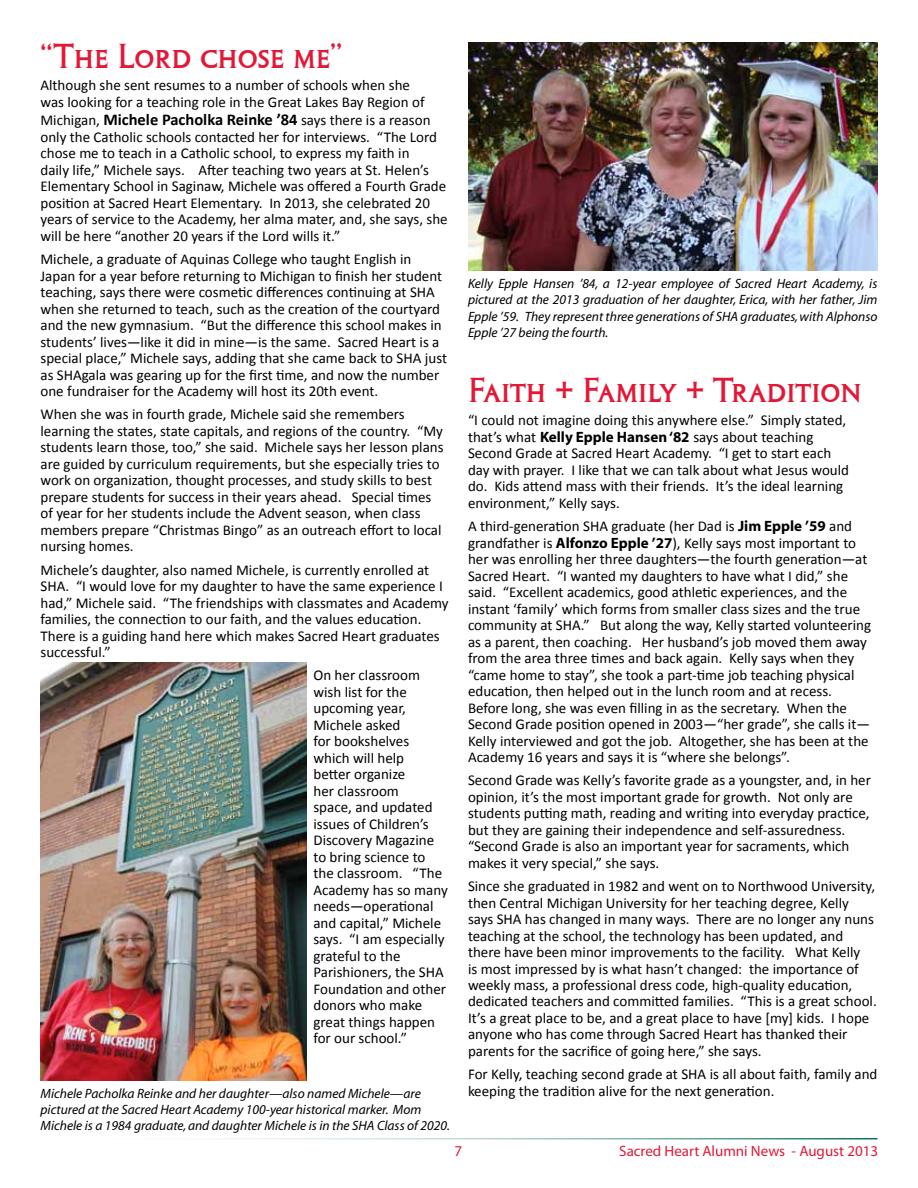
<style>
.page{position:relative;width:918px;height:1188px;background:#fff}
.page>*{position:absolute;margin:0;border:0;box-sizing:border-box;transform-origin:0 0}
.t1{font:36px "Columna Sol SCD";color:#e31837}
.t2{font:15px/16.5px "Calibri";color:#000}
.t3{font:15px "Myriad Pro";color:#e31837}
.t4{font:italic 13.5px/16.2px "Myriad";color:#000;text-align:justify}
.s1{font-weight:700;font-size:16.5px}
.s2{font-family:"Myriad";font-weight:700}
</style>
<div class="page">
<img style="left:468px;top:42px;width:410px;height:228px">
<img style="left:41px;top:663px;width:266px;height:417px">
<h1 class="t1" style="left:40px;top:36px;width:303px">“The Lord chose me”</h1>
<p class="t2" style="left:40px;top:76px;width:386px">Although she sent resumes to a number of schools when she was looking for a teaching role in the Great Lakes Bay Region of</p>
<p class="t2" style="left:40px;top:112px;width:409px">Michigan, <span class="s1">Michele Pacholka Reinke ’84</span> says there is a reason only the Catholic schools contacted her for interviews. “The Lord chose me to teach in a Catholic school, to express my faith in<br>daily life,” Michele says. After teaching two years at St. Helen’s Elementary School in Saginaw, Michele was offered a Fourth Grade position at Sacred Heart Elementary. In 2013, she celebrated 20 years of service to the Academy, her alma mater, and, she says, she will be here “another 20 years if the Lord wills it.”</p>
<p class="t2" style="left:40px;top:250px;width:408px">Michele, a graduate of Aquinas College who taught English in Japan for a year before returning to Michigan to finish her student teaching, says there were cosmetic differences continuing at SHA when she returned to teach, such as the creation of the courtyard and the new gymnasium. “But the difference this school makes in students’ lives—like it did in mine—is the same. Sacred Heart is a special place,” Michele says, adding that she came back to SHA just as SHAgala was gearing up for the first time, and now the number one fundraiser for the Academy will host its 20th event.</p>
<p class="t2" style="left:40px;top:406px;width:405px">When she was in fourth grade, Michele said she remembers learning the states, state capitals, and regions of the country. “My students learn those, too,” she said. Michele says her lesson plans are guided by curriculum requirements, but she especially tries to work on organization, thought processes, and study skills to best prepare students for success in their years ahead. Special times of year for her students include the Advent season, when class members prepare “Christmas Bingo” as an outreach effort to local nursing homes.</p>
<p class="t2" style="left:40px;top:561px;width:410px">Michele’s daughter, also named Michele, is currently enrolled at SHA. “I would love for my daughter to have the same experience I had,” Michele said. “The friendships with classmates and Academy families, the connection to our faith, and the values education.<br>There is a guiding hand here which makes Sacred Heart graduates successful.”</p>
<p class="t2" style="left:313px;top:667px;width:136px">On her classroom wish list for the upcoming year,<br>Michele asked<br>for bookshelves which will help<br>better organize<br>her classroom<br>space, and updated issues of Children’s<br>Discovery Magazine to bring science to the classroom. “The<br>Academy has so many needs—operational and capital,” Michele says. “I am especially grateful to the<br>Parishioners, the SHA<br>Foundation and other donors who make great things happen for our school.”</p>
<p class="t4" style="left:40px;top:1086px;width:411px;text-align:left">Michele Pacholka Reinke and her daughter—also named Michele—are pictured at the Sacred Heart Academy 100-year historical marker. Mom<br>Michele is a 1984 graduate, and daughter Michele is in the SHA Class of 2020.</p>
<p class="t4" style="left:468px;top:276px;width:411px">Kelly Epple Hansen ’84, a 12-year employee of Sacred Heart Academy, is pictured at the 2013 graduation of her daughter, Erica, with her father, Jim Epple ’59. They represent three generations of SHA graduates, with Alphonso Epple ’27 being the fourth.</p>
<h1 class="t1" style="left:468px;top:371px;width:395px">Faith + Family + Tradition</h1>
<p class="t2" style="left:468px;top:411px;width:383px">“I could not imagine doing this anywhere else.” Simply stated, that’s what <span class="s2">Kelly Epple Hansen ‘82</span> says about teaching Second Grade at Sacred Heart Academy. “I get to start each day with prayer. I like that we can talk about what Jesus would do. Kids attend mass with their friends. It’s the ideal learning environment,” Kelly says.</p>
<p class="t2" style="left:468px;top:517px;width:405px">A third-generation SHA graduate (her Dad is <span class="s2">Jim Epple ’59</span> and grandfather is <span class="s2">Alfonzo Epple ’27</span>), Kelly says most important to her was enrolling her three daughters—the fourth generation—at Sacred Heart. “I wanted my daughters to have what I did,” she said. “Excellent academics, good athletic experiences, and the instant ‘family’ which forms from smaller class sizes and the true community at SHA.” But along the way, Kelly started volunteering as a parent, then coaching. Her husband’s job moved them away from the area three times and back again. Kelly says when they “came home to stay”, she took a part-time job teaching physical education, then helped out in the lunch room and at recess.<br>Before long, she was even filling in as the secretary. When the Second Grade position opened in 2003—“her grade”, she calls it— Kelly interviewed and got the job. Altogether, she has been at the Academy 16 years and says it is “where she belongs”.</p>
<p class="t2" style="left:468px;top:771px;width:405px">Second Grade was Kelly’s favorite grade as a youngster, and, in her opinion, it’s the most important grade for growth. Not only are students putting math, reading and writing into everyday practice, but they are gaining their independence and self-assuredness. “Second Grade is also an important year for sacraments, which makes it very special,” she says.</p>
<p class="t2" style="left:468px;top:877px;width:410px">Since she graduated in 1982 and went on to Northwood University, then Central Michigan University for her teaching degree, Kelly says SHA has changed in many ways. There are no longer any nuns teaching at the school, the technology has been updated, and there have been minor improvements to the facility. What Kelly<br>is most impressed by is what hasn’t changed: the importance of weekly mass, a professional dress code, high-quality education, dedicated teachers and committed families. “This is a great school.<br>It’s a great place to be, and a great place to have [my] kids. I hope anyone who has come through Sacred Heart has thanked their parents for the sacrifice of going here,” she says.</p>
<p class="t2" style="left:468px;top:1065px;width:411px">For Kelly, teaching second grade at SHA is all about faith, family and keeping the tradition alive for the next generation.</p>
<p class="t3" style="left:454px;top:1141px;width:9px">7</p>
<p class="t3" style="left:619px;top:1141px;width:260px">Sacred Heart Alumni News - August 2013</p>
</div>
